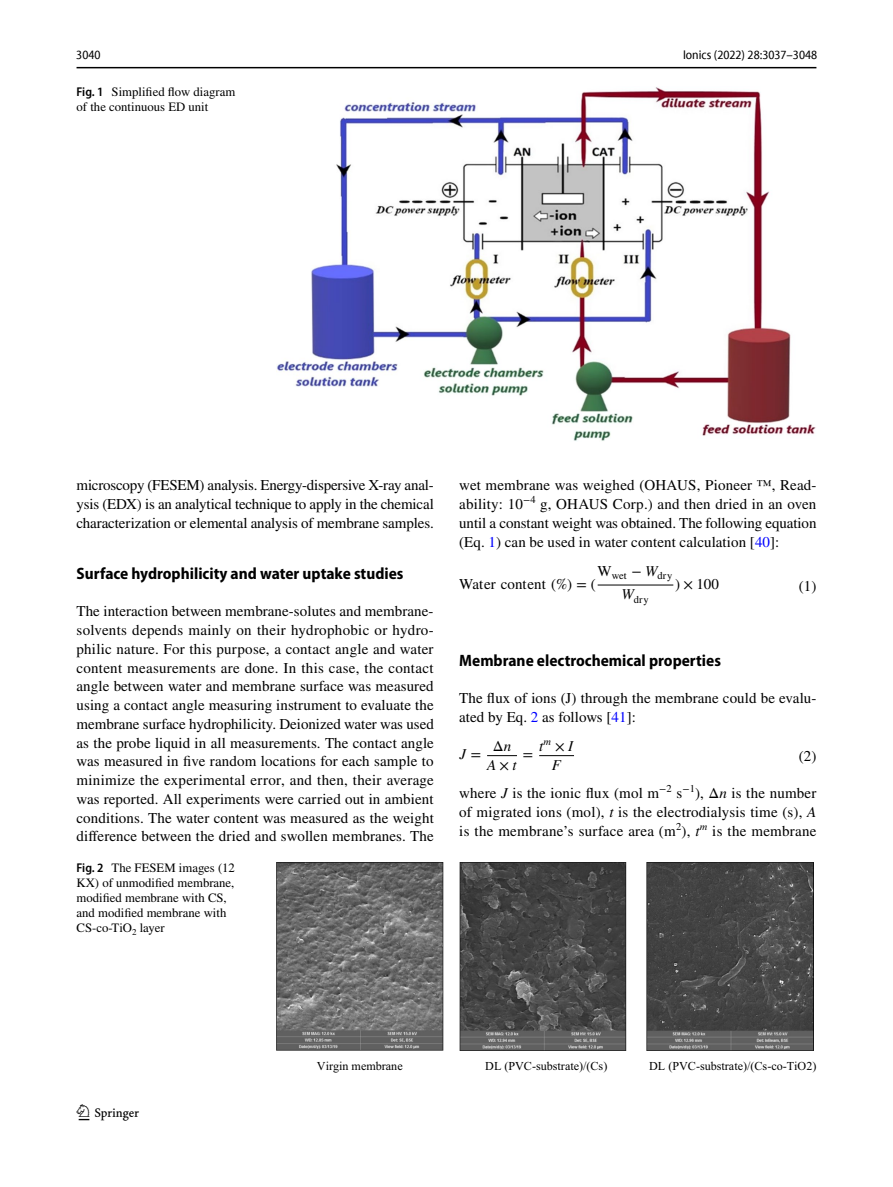
<style>
.page{position:relative;width:893px;height:1187px;background:#fff}
.page>*{position:absolute;margin:0;border:0;box-sizing:border-box;transform-origin:0 0}
.t1{font:22.5px "Springnew Regular 2";color:#000}
.t2{font:700 semi-condensed 16.5px "Myriad Pro";color:#000}
.t3{font:15px/18.8px "STIX";letter-spacing:.005em;color:#000;text-align:justify}
.t4{font:15px "STIX Math";color:#000}
.t5{font:15px/19.2px "STIX General Italic 2";color:#000;text-align:center}
.t6{font:15px "STIX General";color:#000}
.t7{font:15px "STIX Math Regular 2";color:#000}
.t8{font:12.75px/15px "STIX";color:#000}
.t9{font:semi-condensed 12.75px "Myriad Pro Unic";color:#000}
.t10{font:12.15px "Times New Roman";color:#000}
.t11{font:10.5px "STIX Math";color:#000}
.s1{font-family:"Myriad Pro";font-weight:600;font-stretch:semi-condensed}
.s2{color:#00f}
.s3{font-family:"STIX Math"}
.s4{font-family:"STIX General Italic 2"}
.s5{font-family:"STIX Math Regular 2"}
.s6{font-style:italic}
</style>
<div class="page">
<hr style="left:77px;top:67px;width:739px;height:1px;background:#000">
<hr style="left:598px;top:584px;width:75px;height:1px;background:#000">
<hr style="left:487px;top:755px;width:30px;height:1px;background:#000">
<hr style="left:539px;top:755px;width:35px;height:1px;background:#000">
<img style="left:276px;top:87px;width:540px;height:354px">
<img style="left:276px;top:862px;width:537px;height:188px">
<p class="t9" style="left:76px;top:50px;width:26px">3040</p>
<p class="t9" style="left:683px;top:50px;width:136px">Ionics (2022) 28:3037–3048</p>
<p class="t8" style="left:77px;top:85px;width:160px"><span class="s1">Fig. 1</span> Simplified flow diagram of the continuous ED unit</p>
<p class="t3" style="left:77px;top:477px;width:359px">microscopy (FESEM) analysis. Energy-dispersive X-ray anal&shy;ysis (EDX) is an analytical technique to apply in the chemical characterization or elemental analysis of membrane samples.</p>
<p class="t2" style="left:77px;top:564px;width:328px">Surface hydrophilicity and water uptake studies</p>
<p class="t3" style="left:77px;top:603px;width:359px">The interaction between membrane-solutes and membrane&shy;solvents depends mainly on their hydrophobic or hydro&shy;philic nature. For this purpose, a contact angle and water content measurements are done. In this case, the contact angle between water and membrane surface was measured using a contact angle measuring instrument to evaluate the membrane surface hydrophilicity. Deionized water was used as the probe liquid in all measurements. The contact angle was measured in five random locations for each sample to minimize the experimental error, and then, their average was reported. All experiments were carried out in ambient conditions. The water content was measured as the weight difference between the dried and swollen membranes. The</p>
<p class="t8" style="left:77px;top:861px;width:160px"><span class="s1">Fig. 2</span> The FESEM images (12<br>KX) of unmodified membrane, modified membrane with CS, and modified membrane with<br>CS-co-TiO<sub>2</sub> layer</p>
<p class="t3" style="left:459px;top:477px;width:359px">wet membrane was weighed (OHAUS, Pioneer ™, Read&shy;ability: 10<sup>−4</sup> g, OHAUS Corp.) and then dried in an oven until a constant weight was obtained. The following equation (Eq. <span class="s2">1</span>) can be used in water content calculation [<span class="s2">40</span>]:</p>
<p class="t11" style="left:598px;top:572px;width:76px"><sup>W</sup>wet <sup>−</sup> <sup>W</sup>dry</p>
<p class="t11" style="left:621px;top:595px;width:29px"><sup>W</sup>dry</p>
<p class="t4" style="left:459px;top:578px;width:138px">Water content (%) = (</p>
<p class="t3" style="left:799px;top:577px;width:19px">(1)</p>
<p class="t6" style="left:675px;top:574px;width:45px"><span class="s3">)×</span> 100</p>
<p class="t2" style="left:459px;top:650px;width:263px">Membrane electrochemical properties</p>
<p class="t3" style="left:459px;top:689px;width:359px">The flux of ions (J) through the membrane could be evalu&shy;ated by Eq. <span class="s2">2</span> as follows [<span class="s2">41</span>]:</p>
<p class="t7" style="left:493px;top:740px;width:20px">Δ<span class="s4">n</span></p>
<p class="t5" style="left:487px;top:756px;width:31px">A<span class="s5">×</span>t</p>
<p class="t5" style="left:539px;top:737px;width:36px">t<sup>m</sup> <span class="s5">×</span>I<br>F</p>
<p class="t5" style="left:459px;top:746px;width:23px">J <span class="s5">=</span></p>
<p class="t3" style="left:799px;top:747px;width:19px">(2)</p>
<p class="t7" style="left:523px;top:748px;width:12px">=</p>
<p class="t3" style="left:459px;top:785px;width:359px">where <span class="s6">J</span> is the ionic flux (mol m<sup>−2</sup> s<sup>−1</sup>), Δ<span class="s6">n</span> is the number of migrated ions (mol), <span class="s6">t</span> is the electrodialysis time (s), <span class="s6">A </span>is the membrane’s surface area (m<sup>2</sup>), <span class="s6">t</span><sup>m</sup> is the membrane</p>
<h1 class="t1" style="left:79px;top:1104px;width:62px">1 3</h1>
<p class="t10" style="left:317px;top:1058px;width:87px">Virgin membrane</p>
<p class="t10" style="left:485px;top:1058px;width:124px">DL (PVC-substrate)/(Cs)</p>
<p class="t10" style="left:649px;top:1058px;width:169px">DL (PVC-substrate)/(Cs-co-TiO2)</p>
</div>
